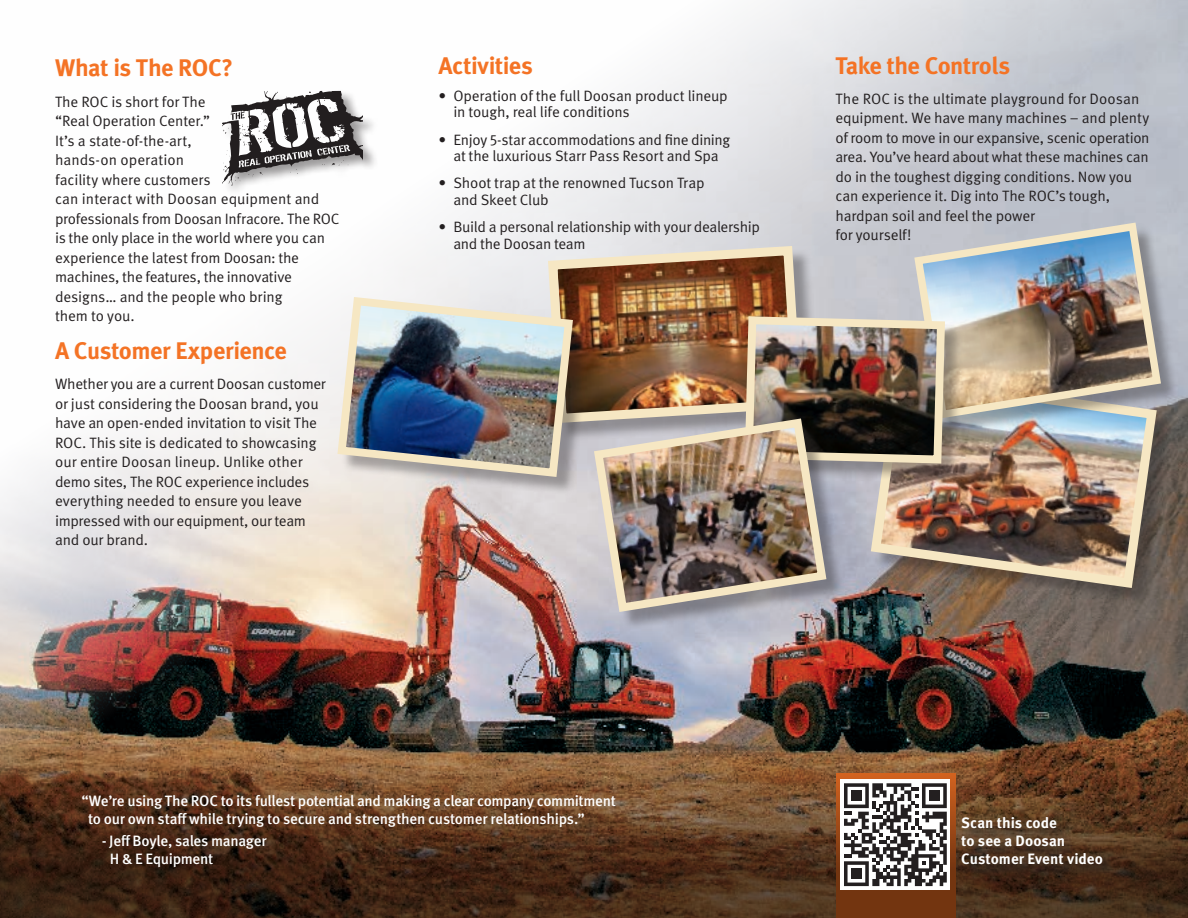
<style>
.page{position:relative;width:1188px;height:918px;background:#fff}
.page>*{position:absolute;margin:0;border:0;box-sizing:border-box;transform-origin:0 0}
.t1{font:700 24px "Meta OT";letter-spacing:-.025em;color:#f47325}
.t2{font:15px/19.5px "Meta OT Norm";letter-spacing:-.015em;color:#231f20}
.t3{font:500 15px/18px "Meta OT";letter-spacing:-.02em;color:#fff}
.t4{font:700 15px/18px "Meta OT";color:#fff}
</style>
<div class="page">
<img style="left:0;top:0;width:1188px;height:707px">
<img style="left:0;top:707px;width:1188px;height:211px">
<div style="left:840px;top:780px;width:110px;height:110px;background:#fff"></div>
<svg style="left:844px;top:783px;width:103px;height:103px"></svg>
<div style="left:221px;top:89px;width:157px;height:111px;background:#231f20;opacity:.45"></div>
<svg style="left:222px;top:91px;width:141px;height:95px"></svg>
<img style="left:543px;top:241px;width:264px;height:173px">
<div style="left:874px;top:376px;width:301px;height:230px;background:#231f20;opacity:.37"></div>
<img style="left:866px;top:436px;width:296px;height:157px">
<div style="left:917px;top:225px;width:262px;height:211px;background:#231f20;opacity:.37"></div>
<img style="left:910px;top:218px;width:255px;height:205px">
<div style="left:748px;top:319px;width:216px;height:163px;background:#231f20;opacity:.37"></div>
<img style="left:741px;top:312px;width:208px;height:156px">
<div style="left:340px;top:300px;width:251px;height:195px;background:#231f20;opacity:.37"></div>
<img style="left:333px;top:293px;width:244px;height:188px">
<div style="left:597px;top:421px;width:248px;height:209px;background:#231f20;opacity:.37"></div>
<img style="left:589px;top:414px;width:242px;height:203px">
<svg style="left:961px;top:816px;width:156px;height:63px;background:#4d3420"></svg>
<h1 class="t1" style="left:55px;top:54px;width:179px">What is The ROC?</h1>
<p class="t2" style="left:55px;top:92px;width:286px">The ROC is short for The<br>“Real Operation Center.”<br>It’s a state-of-the-art,<br>hands-on operation<br>facility where customers<br>can interact with Doosan equipment and professionals from Doosan Infracore. The ROC is the only place in the world where you can experience the latest from Doosan: the machines, the features, the innovative designs… and the people who bring<br>them to you.</p>
<h1 class="t1" style="left:55px;top:336px;width:233px">A Customer Experience</h1>
<p class="t2" style="left:55px;top:375px;width:272px">Whether you are a current Doosan customer or just considering the Doosan brand, you have an open-ended invitation to visit The ROC. This site is dedicated to showcasing our entire Doosan lineup. Unlike other demo sites, The ROC experience includes everything needed to ensure you leave impressed with our equipment, our team and our brand.</p>
<h1 class="t1" style="left:438px;top:51px;width:96px">Activities</h1>
<p class="t2" style="left:453px;top:88px;width:276px;line-height:16.5px;text-indent:-15px">• Operation of the full Doosan product lineup in tough, real life conditions</p>
<p class="t2" style="left:438px;top:132px;width:293px;line-height:16.5px;text-align:center">• Enjoy 5-star accommodations and fine dining at the luxurious Starr Pass Resort and Spa</p>
<p class="t2" style="left:453px;top:175px;width:253px;line-height:16.5px;text-indent:-15px">• Shoot trap at the renowned Tucson Trap and Skeet Club</p>
<p class="t2" style="left:453px;top:219px;width:308px;line-height:16.5px;text-indent:-15px">• Build a personal relationship with your dealership and the Doosan team</p>
<h1 class="t1" style="left:835px;top:51px;width:176px">Take the Controls</h1>
<p class="t2" style="left:835px;top:89px;width:316px">The ROC is the ultimate playground for Doosan equipment. We have many machines – and plenty of room to move in our expansive, scenic operation area. You’ve heard about what these machines can do in the toughest digging conditions. Now you can experience it. Dig into The ROC’s tough, hardpan soil and feel the power<br>for yourself!</p>
<p class="t3" style="left:88px;top:792px;width:529px;text-indent:-7px">“We’re using The ROC to its fullest potential and making a clear company commitment to our own staff while trying to secure and strengthen customer relationships.”</p>
<p class="t3" style="left:110px;top:832px;width:158px;text-indent:-8px">- Jeff Boyle, sales manager<br>H &amp; E Equipment</p>
<p class="t4" style="left:961px;top:814px;width:143px">Scan this code<br>to see a Doosan<br>Customer Event video</p>
</div>
